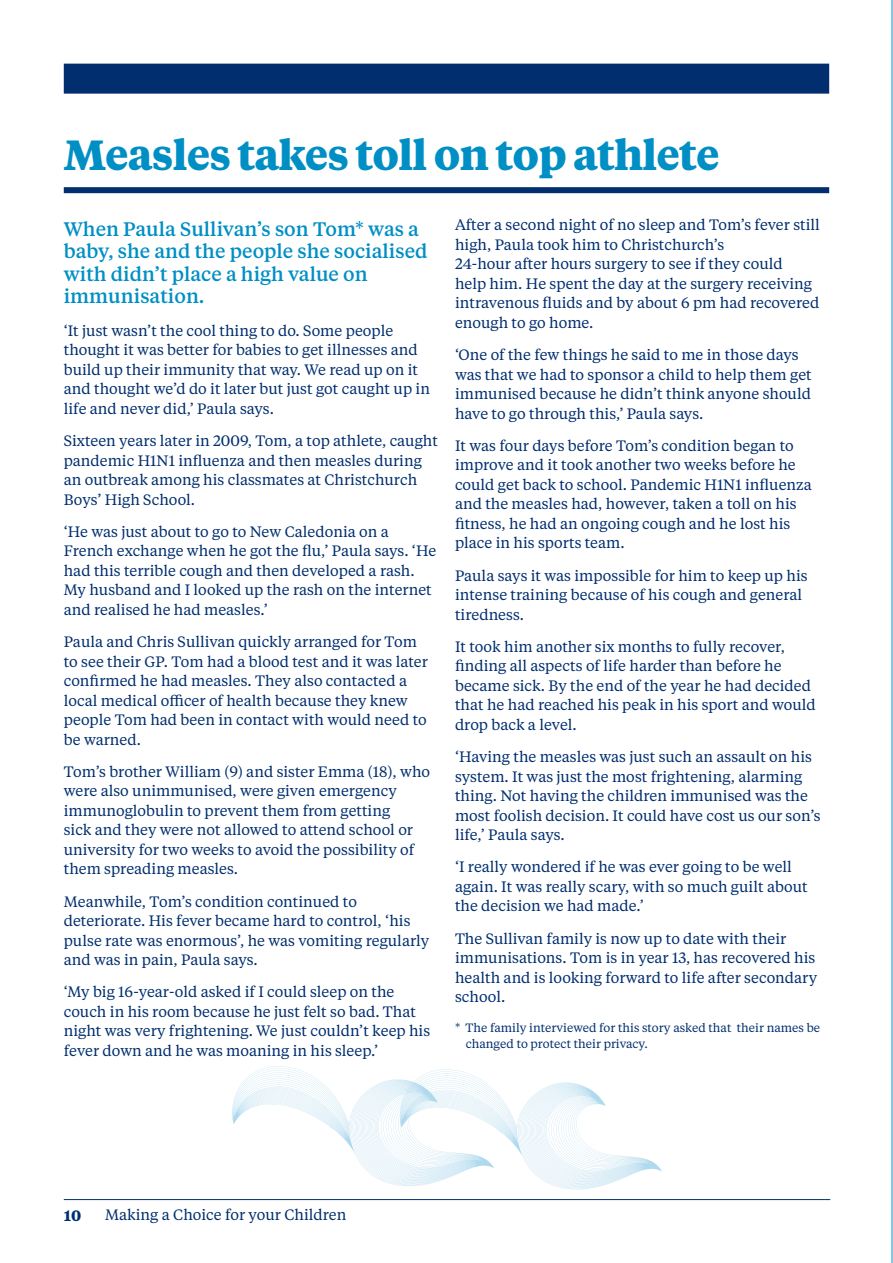
<style>
.page{position:relative;width:893px;height:1263px;background:#fff}
.page>*{position:absolute;margin:0;border:0;box-sizing:border-box;transform-origin:0 0}
.t1{font:700 42px "Tiempos Text";letter-spacing:-.02em;color:#008fc5}
.t2{font:500 19.5px/22.5px "Tiempos Text";color:#008fc5}
.t3{font:15px/19.5px "Tiempos Text";color:#002e6e}
.t4{font:700 15px "Tiempos Text";color:#002e6e}
.t5{font:12px/16.5px "Tiempos Text";color:#002e6e}
</style>
<div class="page">
<hr style="left:64px;top:1199px;width:766px;height:1px;background:#002e6e">
<div style="left:64px;top:64px;width:765px;height:30px;background:#002e6e"></div>
<div style="left:64px;top:187px;width:765px;height:6px;background:#002e6e"></div>
<hr style="left:892px;top:0;width:1px;height:1263px;background:#83c7e4">
<svg style="left:232px;top:1066px;width:430px;height:124px"></svg>
<h1 class="t1" style="left:64px;top:126px;width:657px">Measles takes toll on top athlete</h1>
<h2 class="t2" style="left:64px;top:217px;width:365px">When Paula Sullivan’s son Tom* was a baby, she and the people she socialised with didn’t place a high value on immunisation.</h2>
<p class="t3" style="left:64px;top:320px;width:368px">‘It just wasn’t the cool thing to do. Some people thought it was better for babies to get illnesses and build up their immunity that way. We read up on it and thought we’d do it later but just got caught up in life and never did,’ Paula says.</p>
<p class="t3" style="left:64px;top:430px;width:376px">Sixteen years later in 2009, Tom, a top athlete, caught pandemic H1N1 influenza and then measles during an outbreak among his classmates at Christchurch Boys’ High School.</p>
<p class="t3" style="left:64px;top:521px;width:374px">‘He was just about to go to New Caledonia on a French exchange when he got the flu,’ Paula says. ‘He had this terrible cough and then developed a rash.<br>My husband and I looked up the rash on the internet and realised he had measles.’</p>
<p class="t3" style="left:64px;top:631px;width:366px">Paula and Chris Sullivan quickly arranged for Tom to see their GP. Tom had a blood test and it was later confirmed he had measles. They also contacted a local medical officer of health because they knew people Tom had been in contact with would need to be warned.</p>
<p class="t3" style="left:64px;top:761px;width:368px">Tom’s brother William (9) and sister Emma (18), who were also unimmunised, were given emergency immunoglobulin to prevent them from getting<br>sick and they were not allowed to attend school or university for two weeks to avoid the possibility of them spreading measles.</p>
<p class="t3" style="left:64px;top:891px;width:367px">Meanwhile, Tom’s condition continued to deteriorate. His fever became hard to control, ‘his pulse rate was enormous’, he was vomiting regularly and was in pain, Paula says.</p>
<p class="t3" style="left:64px;top:981px;width:368px">‘My big 16-year-old asked if I could sleep on the couch in his room because he just felt so bad. That night was very frightening. We just couldn’t keep his fever down and he was moaning in his sleep.’</p>
<p class="t3" style="left:455px;top:215px;width:366px">After a second night of no sleep and Tom’s fever still high, Paula took him to Christchurch’s<br>24-hour after hours surgery to see if they could<br>help him. He spent the day at the surgery receiving intravenous fluids and by about 6 pm had recovered enough to go home.</p>
<p class="t3" style="left:455px;top:344px;width:358px">‘One of the few things he said to me in those days was that we had to sponsor a child to help them get immunised because he didn’t think anyone should have to go through this,’ Paula says.</p>
<p class="t3" style="left:455px;top:435px;width:358px">It was four days before Tom’s condition began to improve and it took another two weeks before he could get back to school. Pandemic H1N1 influenza and the measles had, however, taken a toll on his fitness, he had an ongoing cough and he lost his place in his sports team.</p>
<p class="t3" style="left:455px;top:565px;width:354px">Paula says it was impossible for him to keep up his intense training because of his cough and general tiredness.</p>
<p class="t3" style="left:455px;top:636px;width:362px">It took him another six months to fully recover, finding all aspects of life harder than before he became sick. By the end of the year he had decided that he had reached his peak in his sport and would drop back a level.</p>
<p class="t3" style="left:455px;top:746px;width:367px">‘Having the measles was just such an assault on his system. It was just the most frightening, alarming thing. Not having the children immunised was the most foolish decision. It could have cost us our son’s life,’ Paula says.</p>
<p class="t3" style="left:455px;top:857px;width:354px">‘I really wondered if he was ever going to be well again. It was really scary, with so much guilt about the decision we had made.’</p>
<p class="t3" style="left:455px;top:928px;width:364px">The Sullivan family is now up to date with their immunisations. Tom is in year 13, has recovered his health and is looking forward to life after secondary school.</p>
<p class="t5" style="left:466px;top:1018px;width:356px;text-indent:-11px">* The family interviewed for this story asked that their names be changed to protect their privacy.</p>
<p class="t4" style="left:64px;top:1205px;width:19px">10</p>
<p class="t3" style="left:105px;top:1204px;width:243px">Making a Choice for your Children</p>
</div>
